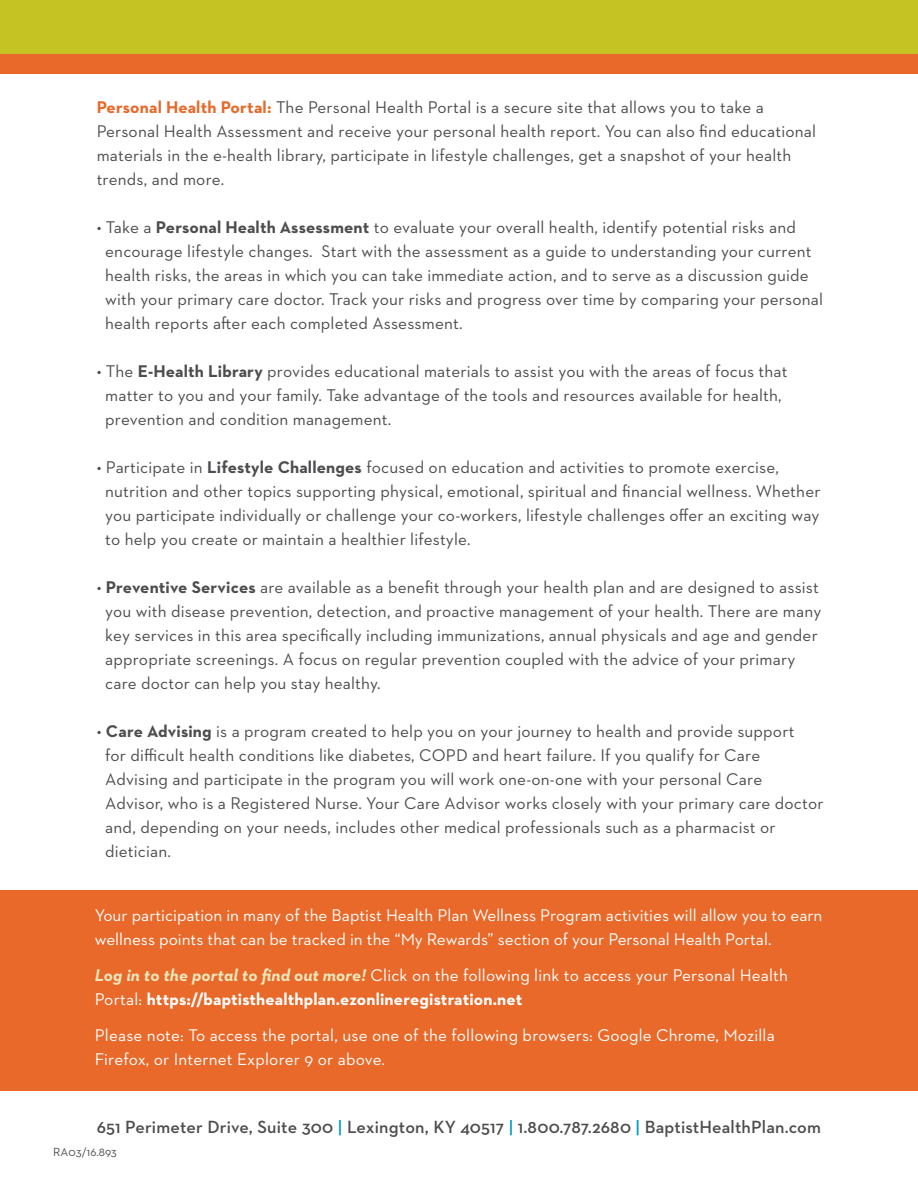
<style>
.page{position:relative;width:918px;height:1188px;background:#fff}
.page>*{position:absolute;margin:0;border:0;box-sizing:border-box;transform-origin:0 0}
.t1{font:600 18px "Neutraface 2 Text";letter-spacing:.01em;color:#4d4d4f}
.t2{font:17.25px/24px "Neutraface 2 Text";letter-spacing:.01em;color:#4d4d4f}
.t3{font:17.25px/24px "Neutraface 2 Text";color:#fff}
.t4{font:12px "Neutraface 2 Text";letter-spacing:.01em;color:#4d4d4f}
.s1{font-weight:700;color:#e86929}
.s2{font-weight:700}
.s3{font-weight:700;font-style:italic;color:#e9e7ba}
.s4{color:#009dbc}
</style>
<div class="page">
<div style="left:0;top:890px;width:918px;height:201px;background:#e86929"></div>
<div style="left:0;top:0;width:918px;height:54px;background:#c4c323"></div>
<div style="left:0;top:54px;width:918px;height:19px;background:#e86929"></div>
<p class="t2" style="left:97px;top:95px;width:721px"><span class="s1">Personal Health Portal:</span> The Personal Health Portal is a secure site that allows you to take a Personal Health Assessment and receive your personal health report. You can also find educational materials in the e-health library, participate in lifestyle challenges, get a snapshot of your health trends, and more.</p>
<p class="t2" style="left:105px;top:215px;width:719px;text-indent:-9px">• Take a <span class="s2">Personal Health Assessment</span> to evaluate your overall health, identify potential risks and encourage lifestyle changes. Start with the assessment as a guide to understanding your current health risks, the areas in which you can take immediate action, and to serve as a discussion guide with your primary care doctor. Track your risks and progress over time by comparing your personal health reports after each completed Assessment.</p>
<p class="t2" style="left:105px;top:359px;width:684px;text-indent:-9px">• The <span class="s2">E-Health Library</span> provides educational materials to assist you with the areas of focus that matter to you and your family. Take advantage of the tools and resources available for health, prevention and condition management.</p>
<p class="t2" style="left:105px;top:455px;width:717px;text-indent:-9px">• Participate in <span class="s2">Lifestyle Challenges</span> focused on education and activities to promote exercise, nutrition and other topics supporting physical, emotional, spiritual and financial wellness. Whether you participate individually or challenge your co-workers, lifestyle challenges offer an exciting way to help you create or maintain a healthier lifestyle.</p>
<p class="t2" style="left:105px;top:575px;width:718px;text-indent:-9px">• <span class="s2">Preventive Services</span> are available as a benefit through your health plan and are designed to assist you with disease prevention, detection, and proactive management of your health. There are many key services in this area specifically including immunizations, annual physicals and age and gender appropriate screenings. A focus on regular prevention coupled with the advice of your primary care doctor can help you stay healthy.</p>
<p class="t2" style="left:105px;top:719px;width:720px;text-indent:-9px">• <span class="s2">Care Advising</span> is a program created to help you on your journey to health and provide support<br>for difficult health conditions like diabetes, COPD and heart failure. If you qualify for Care Advising and participate in the program you will work one-on-one with your personal Care Advisor, who is a Registered Nurse. Your Care Advisor works closely with your primary care doctor and, depending on your needs, includes other medical professionals such as a pharmacist or dietician.</p>
<p class="t3" style="left:95px;top:903px;width:729px">Your participation in many of the Baptist Health Plan Wellness Program activities will allow you to earn wellness points that can be tracked in the “My Rewards” section of your Personal Health Portal.</p>
<p class="t3" style="left:95px;top:963px;width:695px"><span class="s3">Log in to the portal to find out more!</span> Click on the following link to access your Personal Health<br>Portal: <span class="s2">https://baptisthealthplan.ezonlineregistration.net</span></p>
<p class="t3" style="left:95px;top:1023px;width:682px">Please note: To access the portal, use one of the following browsers: Google Chrome, Mozilla<br>Firefox, or Internet Explorer 9 or above.</p>
<p class="t1" style="left:97px;top:1116px;width:726px">651 Perimeter Drive, Suite 300 <span class="s4">|</span> Lexington, KY 40517 <span class="s4">|</span> 1.800.787.2680 <span class="s4">|</span> BaptistHealthPlan.com</p>
<p class="t4" style="left:53px;top:1145px;width:65px">RA03/16.893</p>
</div>
